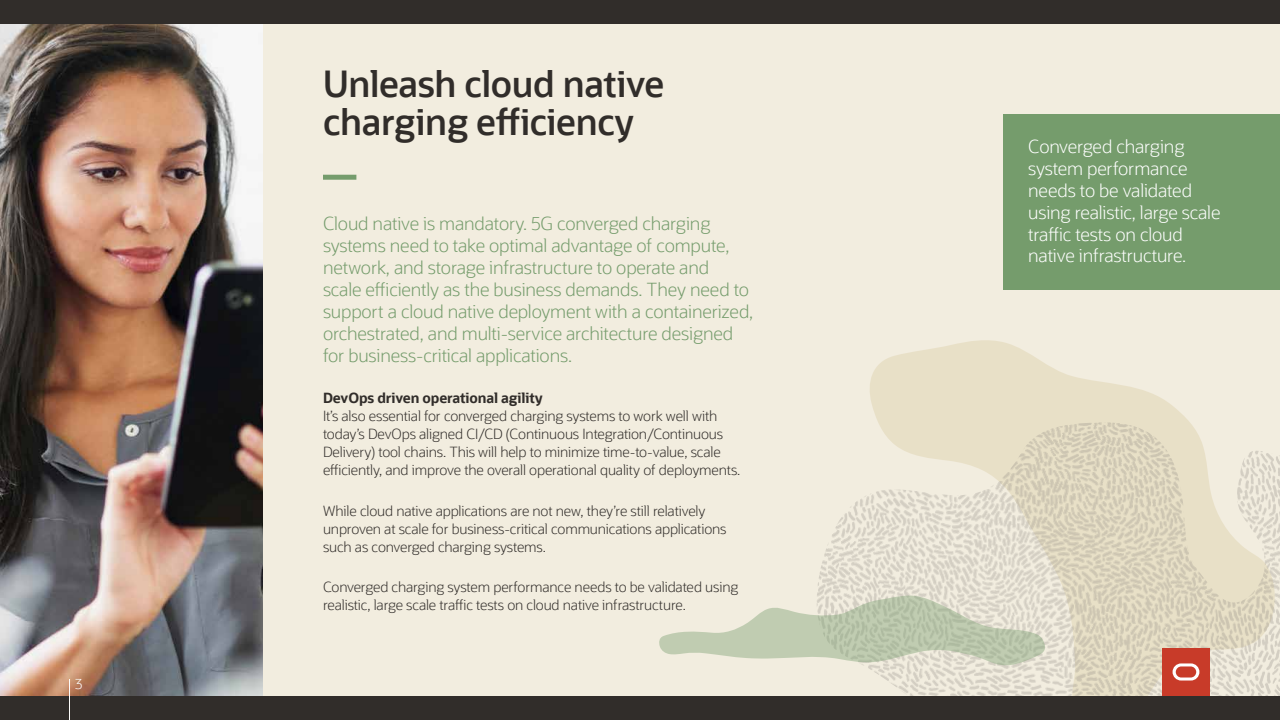
<style>
.page{position:relative;width:1280px;height:720px;background:#fff}
.page>*{position:absolute;margin:0;border:0;box-sizing:border-box;transform-origin:0 0}
.t1{font:600 36px "Oracle Sans";letter-spacing:-.01em;color:#312d2a}
.t2{font:300 18px/22px "Oracle Sans";letter-spacing:-.01em;color:#759c6c}
.t3{font:300 18px/22px "Oracle Sans";letter-spacing:-.01em;color:#fff}
.t4{font:300 14px/18px "Oracle Sans";letter-spacing:-.01em;color:#312d2a}
.t5{font:700 14px "Oracle Sans";letter-spacing:-.01em;color:#312d2a}
.t6{font:300 14px "Oracle Sans";color:#fff}
</style>
<div class="page">
<div style="left:263px;top:0;width:1017px;height:720px;background:#f2eddf"></div>
<img style="left:0;top:24px;width:263px;height:672px">
<svg style="left:870px;top:340px;width:319px;height:82px;fill:#e8e0c7"></svg>
<img style="left:817px;top:422px;width:463px;height:274px">
<svg style="left:659px;top:596px;width:387px;height:70px"></svg>
<div style="left:0;top:0;width:1280px;height:24px;background:#312d2a"></div>
<div style="left:0;top:696px;width:1280px;height:24px;background:#312d2a"></div>
<div style="left:1162px;top:648px;width:48px;height:48px;background:#c83b29"></div>
<svg style="left:1173px;top:663px;width:26px;height:18px"></svg>
<hr style="left:69px;top:679px;width:1px;height:41px;background:#fcfbfa">
<div style="left:323px;top:175px;width:33px;height:5px;background:#759c6c"></div>
<div style="left:1003px;top:114px;width:277px;height:176px;background:#759c6c"></div>
<p class="t6" style="left:75px;top:676px;width:9px">3</p>
<p class="t1" style="left:323px;top:62px;width:343px">Unleash cloud native</p>
<h1 class="t1" style="left:323px;top:100px;width:313px">charging efficiency</h1>
<p class="t2" style="left:323px;top:213px;width:408px">Cloud native is mandatory. 5G converged charging systems need to take optimal advantage of compute, network, and storage infrastructure to operate and</p>
<p class="t2" style="left:323px;top:279px;width:428px">scale efficiently as the business demands. They need to</p>
<p class="t2" style="left:323px;top:301px;width:432px">support a cloud native deployment with a containerized, orchestrated, and multi-service architecture designed for business-critical applications.</p>
<h3 class="t5" style="left:323px;top:389px;width:221px">DevOps driven operational agility</h3>
<p class="t4" style="left:323px;top:407px;width:402px">It’s also essential for converged charging systems to work well with today’s DevOps aligned CI/CD (Continuous Integration/Continuous<br>Delivery) tool chains. This will help to minimize time-to-value, scale</p>
<p class="t4" style="left:323px;top:461px;width:419px">efficiently, and improve the overall operational quality of deployments.</p>
<p class="t4" style="left:323px;top:502px;width:405px">While cloud native applications are not new, they’re still relatively unproven at scale for business-critical communications applications such as converged charging systems.</p>
<p class="t4" style="left:323px;top:579px;width:417px">Converged charging system performance needs to be validated using</p>
<p class="t4" style="left:323px;top:597px;width:364px">realistic, large scale traffic tests on cloud native infrastructure.</p>
<p class="t3" style="left:1028px;top:135px;width:194px">Converged charging system performance needs to be validated using realistic, large scale traffic tests on cloud native infrastructure.</p>
</div>
